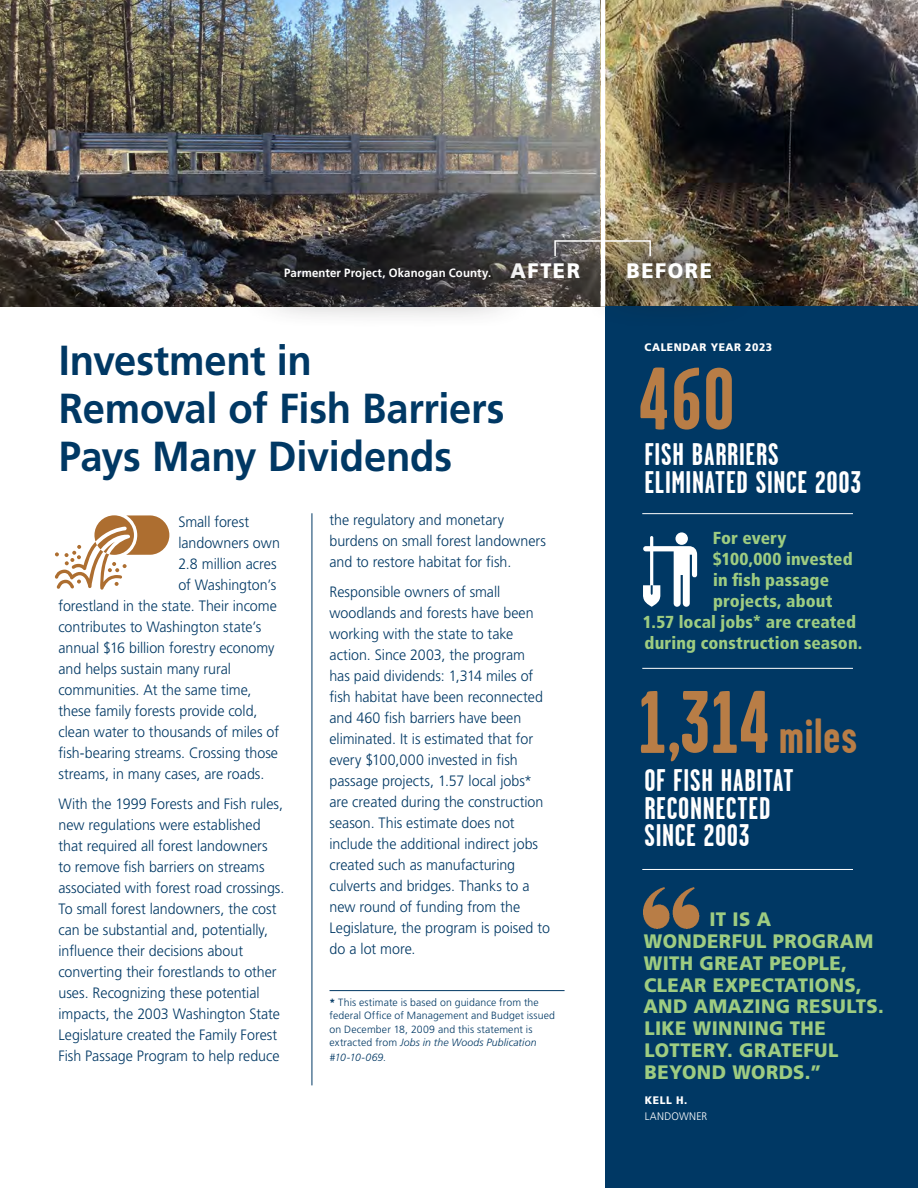
<style>
.page{position:relative;width:918px;height:1188px;background:#fff}
.page>*{position:absolute;margin:0;border:0;box-sizing:border-box;transform-origin:0 0}
.t1{font:700 88.5px "Garage Gothic";letter-spacing:.015em;color:#b87d46}
.t2{font:700 49.5px "Garage Gothic";letter-spacing:.015em;color:#b87d46}
.t3{font:700 42px/48px "Frutiger LT Std";letter-spacing:-.005em;color:#003864;scale:.95 1}
.t4{font:700 31.2px/27.3px "Garage Gothic";letter-spacing:.025em;color:#fff}
.Text-A{font:900 21px "Frutiger LT Std";letter-spacing:.08em;color:#fff;scale:.95 1}
.Wild_Caption{font:900 19.5px/21.9px "Frutiger LT Std";letter-spacing:.02em;color:#9ecc81;scale:.95 1}
.Wild_Caption-2{font:900 condensed 17.4px "Frutiger LT Std";letter-spacing:.01em;color:#9ecc81}
.Text-A-2{font:300 15px/21px "Frutiger LT Std";color:#003864;scale:.95 1}
.Text-A-3{font:700 12px "Frutiger LT Std";letter-spacing:.015em;color:#fff;scale:.95 1}
.Wild_Caption-3{font:900 10.95px "Frutiger LT Std";letter-spacing:.05em;color:#fff;scale:.95 1}
.Wild_Caption-4{font:300 10.95px/15.6px "Frutiger LT Std";letter-spacing:.03em;color:#fff;scale:.95 1}
.t5{font:300 10.5px/13.5px "Frutiger LT Std";letter-spacing:.01em;color:#003864}
.t6{font:italic 300 10.5px "Frutiger LT Std";letter-spacing:-.02em;color:#003864}
.s1{font-weight:700}
.s2{font-style:italic}
.s3{font-weight:900}
</style>
<div class="page">
<img style="left:0;top:0;width:601px;height:307px">
<img style="left:605px;top:0;width:312px;height:307px">
<div style="left:605px;top:307px;width:313px;height:881px;background:#003864"></div>
<hr style="left:330px;top:990px;width:235px;height:1px;background:#003864">
<hr style="left:312px;top:513px;width:1px;height:572px;background:#003864">
<div style="left:486px;top:237px;width:119px;height:68px;background:#231f20;opacity:.42"></div>
<div style="left:578px;top:212px;width:182px;height:116px;background:#231f20;opacity:.8"></div>
<div style="left:554px;top:240px;width:97px;height:17px;border:2px solid #fff"></div>
<hr style="left:642px;top:513px;width:211px;height:1px;background:#fff">
<hr style="left:642px;top:668px;width:211px;height:1px;background:#fff">
<hr style="left:642px;top:869px;width:211px;height:1px;background:#fff">
<svg style="left:55px;top:515px;width:114px;height:75px"></svg>
<img style="left:644px;top:888px;width:56px;height:40px">
<hr style="left:917px;top:997px;width:1px;height:191px;background:#cbddc0">
<svg style="left:675px;top:532px;width:13px;height:13px"></svg>
<svg style="left:643px;top:536px;width:54px;height:71px"></svg>
<hr style="left:601px;top:0;width:4px;height:307px;background:#fff">
<div style="left:236px;top:219px;width:302px;height:110px;background:#231f20;opacity:.8"></div>
<p class="Text-A-3" style="left:284px;top:266px;width:219px">Parmenter Project, Okanogan County.</p>
<p class="Text-A" style="left:510px;top:258px;width:75px">AFTER</p>
<p class="Text-A" style="left:626px;top:258px;width:92px">BEFORE</p>
<p class="t3" style="left:59px;top:337px;width:471px">Investment in<br>Removal of Fish Barriers<br>Pays Many Dividends</p>
<p class="Text-A-2" style="left:330px;top:509px;width:229px">the regulatory and monetary burdens on small forest landowners and to restore habitat for fish.</p>
<p class="Text-A-2" style="left:330px;top:581px;width:234px">Responsible owners of small woodlands and forests have been working with the state to take action. Since 2003, the program<br>has paid dividends: 1,314 miles of fish habitat have been reconnected and 460 fish barriers have been eliminated. It is estimated that for every $100,000 invested in fish passage projects, 1.57 local jobs* are created during the construction season. This estimate does not include the additional indirect jobs created such as manufacturing culverts and bridges. Thanks to a new round of funding from the<br>Legislature, the program is poised to do a lot more.</p>
<p class="Text-A-2" style="left:178px;top:511px;width:76px">Small forest</p>
<p class="Text-A-2" style="left:178px;top:532px;width:108px">landowners own</p>
<p class="Text-A-2" style="left:178px;top:553px;width:105px">2.8 million acres</p>
<p class="Text-A-2" style="left:178px;top:574px;width:105px">of Washington’s</p>
<p class="Text-A-2" style="left:58px;top:595px;width:231px">forestland in the state. Their income</p>
<p class="Text-A-2" style="left:58px;top:616px;width:215px">contributes to Washington state’s</p>
<p class="Text-A-2" style="left:58px;top:637px;width:229px">annual $16 billion forestry economy</p>
<p class="Text-A-2" style="left:58px;top:658px;width:183px">and helps sustain many rural</p>
<p class="Text-A-2" style="left:58px;top:679px;width:205px">communities. At the same time,</p>
<p class="Text-A-2" style="left:58px;top:700px;width:211px">these family forests provide cold,</p>
<p class="Text-A-2" style="left:58px;top:721px;width:234px">clean water to thousands of miles of</p>
<p class="Text-A-2" style="left:58px;top:742px;width:233px">fish-bearing streams. Crossing those</p>
<p class="Text-A-2" style="left:58px;top:763px;width:218px">streams, in many cases, are roads.</p>
<p class="Text-A-2" style="left:58px;top:793px;width:239px">With the 1999 Forests and Fish rules, new regulations were established that required all forest landowners<br>to remove fish barriers on streams associated with forest road crossings.<br>To small forest landowners, the cost can be substantial and, potentially, influence their decisions about converting their forestlands to other uses. Recognizing these potential impacts, the 2003 Washington State Legislature created the Family Forest Fish Passage Program to help reduce</p>
<p class="t5" style="left:330px;top:996px;width:227px"><span class="s1">*</span> This estimate is based on guidance from the federal Office of Management and Budget issued on December 18, 2009 and this statement is extracted from <span class="s2">Jobs in the Woods Publication</span></p>
<p class="t6" style="left:330px;top:1052px;width:58px">#10-10-069.</p>
<p class="Wild_Caption-3" style="left:645px;top:340px;width:136px">CALENDAR YEAR 2023</p>
<p class="t1" style="left:639px;top:345px;width:97px">460</p>
<p class="t4" style="left:644px;top:441px;width:218px">FISH BARRIERS<br>ELIMINATED SINCE 2003</p>
<p class="Wild_Caption-2" style="left:713px;top:527px;width:75px">For every</p>
<p class="Wild_Caption-2" style="left:713px;top:548px;width:142px">$100,000 invested</p>
<p class="Wild_Caption-2" style="left:713px;top:569px;width:117px">in fish passage</p>
<p class="Wild_Caption-2" style="left:713px;top:590px;width:121px">projects, about</p>
<p class="Wild_Caption-2" style="left:643px;top:611px;width:215px">1.57 local jobs* are created</p>
<p class="Wild_Caption-2" style="left:645px;top:632px;width:219px">during construction season.</p>
<p class="t1" style="left:639px;top:668px;width:131px">1,314</p>
<p class="t2" style="left:779px;top:705px;width:80px">miles</p>
<p class="t4" style="left:644px;top:767px;width:151px">OF FISH HABITAT<br>RECONNECTED<br>SINCE 2003</p>
<p class="Wild_Caption" style="left:644px;top:909px;width:255px;text-indent:66px">IT IS A<br>WONDERFUL PROGRAM<br>WITH GREAT PEOPLE,<br>CLEAR EXPECTATIONS,<br>AND AMAZING RESULTS.<br>LIKE WINNING THE<br>LOTTERY. GRATEFUL<br>BEYOND WORDS.”</p>
<p class="Wild_Caption-4" style="left:645px;top:1093px;width:67px"><span class="s3">KELL H.<br></span>LANDOWNER</p>
</div>
